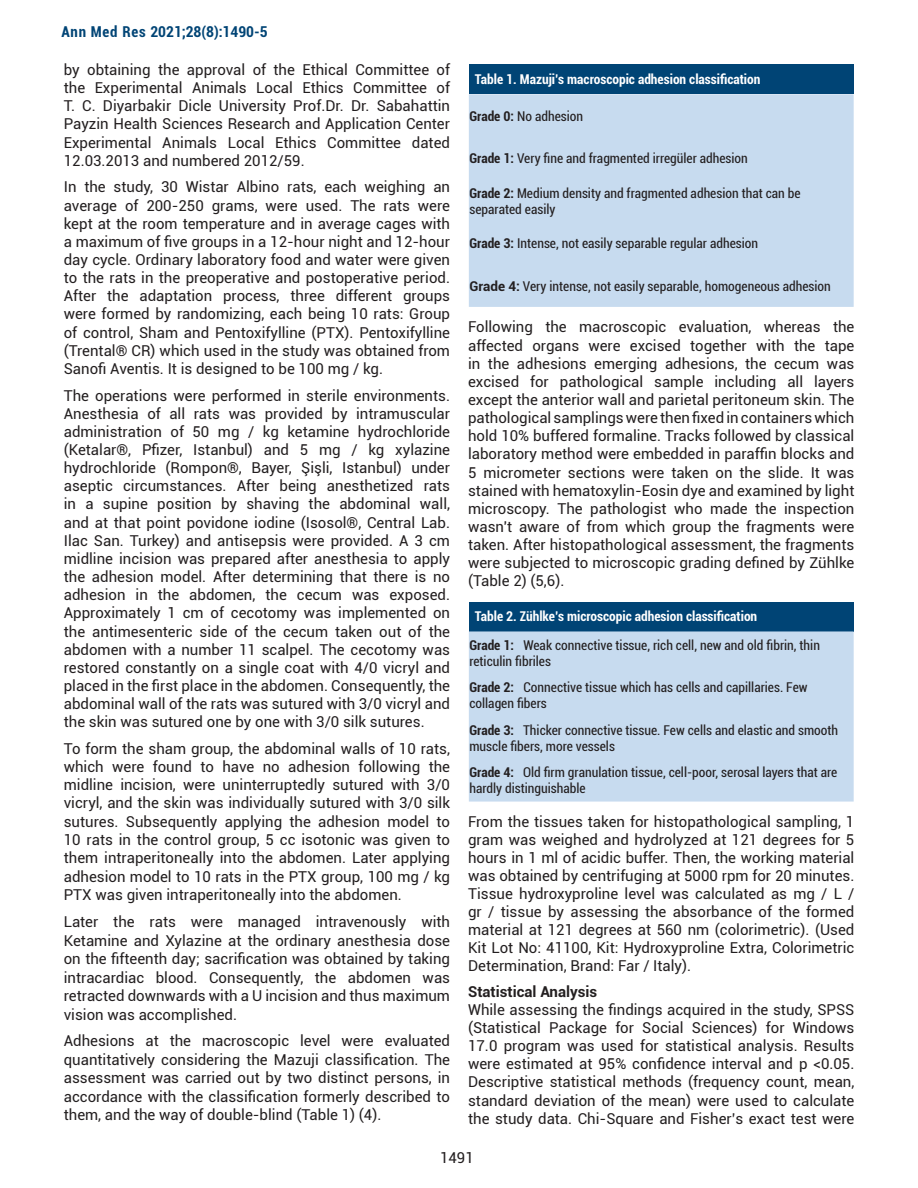
<style>
.page{position:relative;width:918px;height:1188px;background:#fff}
.page>*{position:absolute;margin:0;border:0;box-sizing:border-box;transform-origin:0 0}
.t1{font:15px/18.1px "Roboto";color:#231f20;text-align:justify}
.t2{font:700 condensed 15px "Roboto";color:#004475}
.t3{font:700 15px "Roboto";color:#231f20}
.t4{font:condensed 13.5px/26.4px "Roboto";color:#231f20}
.t5{font:700 condensed 13.5px "Roboto";color:#fff}
.s1{font-weight:700}
.s2{font-weight:700;font-stretch:normal}
.s3{font-weight:700;color:#fff}
</style>
<div class="page">
<div style="left:469px;top:65px;width:385px;height:29px;background:#004475"></div>
<div style="left:469px;top:94px;width:385px;height:213px;background:#c7dbef"></div>
<div style="left:469px;top:602px;width:385px;height:29px;background:#004475"></div>
<div style="left:469px;top:631px;width:385px;height:171px;background:#c7dbef"></div>
<p class="t2" style="left:61px;top:21px;width:208px">Ann Med Res 2021;28(8):1490-5</p>
<p class="t1" style="left:64px;top:60px;width:388px">by obtaining the approval of the Ethical Committee of the Experimental Animals Local Ethics Committee of T. C. Diyarbakir Dicle University Prof.Dr. Dr. Sabahattin Payzin Health Sciences Research and Application Center Experimental Animals Local Ethics Committee dated 12.03.2013 and numbered 2012/59.</p>
<p class="t1" style="left:64px;top:177px;width:388px">In the study, 30 Wistar Albino rats, each weighing an average of 200-250 grams, were used. The rats were kept at the room temperature and in average cages with a maximum of five groups in a 12-hour night and 12-hour day cycle. Ordinary laboratory food and water were given to the rats in the preoperative and postoperative period.<br>After the adaptation process, three different groups were formed by randomizing, each being 10 rats: Group of control, Sham and Pentoxifylline (PTX). Pentoxifylline (Trental® CR) which used in the study was obtained from Sanofi Aventis. It is designed to be 100 mg / kg.</p>
<p class="t1" style="left:64px;top:386px;width:388px">The operations were performed in sterile environments.<br>Anesthesia of all rats was provided by intramuscular administration of 50 mg / kg ketamine hydrochloride (Ketalar®, Pfizer, Istanbul) and 5 mg / kg xylazine hydrochloride (Rompon®, Bayer, Şişli, Istanbul) under aseptic circumstances. After being anesthetized rats in a supine position by shaving the abdominal wall, and at that point povidone iodine (Isosol®, Central Lab.<br>Ilac San. Turkey) and antisepsis were provided. A 3 cm midline incision was prepared after anesthesia to apply the adhesion model. After determining that there is no adhesion in the abdomen, the cecum was exposed.<br>Approximately 1 cm of cecotomy was implemented on the antimesenteric side of the cecum taken out of the abdomen with a number 11 scalpel. The cecotomy was restored constantly on a single coat with 4/0 vicryl and placed in the first place in the abdomen. Consequently, the abdominal wall of the rats was sutured with 3/0 vicryl and the skin was sutured one by one with 3/0 silk sutures.</p>
<p class="t1" style="left:64px;top:739px;width:388px">To form the sham group, the abdominal walls of 10 rats, which were found to have no adhesion following the midline incision, were uninterruptedly sutured with 3/0 vicryl, and the skin was individually sutured with 3/0 silk sutures. Subsequently applying the adhesion model to 10 rats in the control group, 5 cc isotonic was given to them intraperitoneally into the abdomen. Later applying adhesion model to 10 rats in the PTX group, 100 mg / kg PTX was given intraperitoneally into the abdomen.</p>
<p class="t1" style="left:64px;top:912px;width:388px">Later the rats were managed intravenously with Ketamine and Xylazine at the ordinary anesthesia dose on the fifteenth day; sacrification was obtained by taking intracardiac blood. Consequently, the abdomen was retracted downwards with a U incision and thus maximum vision was accomplished.</p>
<p class="t1" style="left:64px;top:1031px;width:388px">Adhesions at the macroscopic level were evaluated quantitatively considering the Mazuji classification. The assessment was carried out by two distinct persons, in accordance with the classification formerly described to them, and the way of double-blind (Table 1) (4).</p>
<p class="t5" style="left:475px;top:70px;width:287px">Table 1. Mazuji’s macroscopic adhesion classification</p>
<p class="t4" style="left:469px;top:102px;width:115px"><span class="s1">Grade 0:</span> No adhesion</p>
<p class="t4" style="left:469px;top:145px;width:280px"><span class="s1">Grade 1:</span> Very fine and fragmented irregüler adhesion</p>
<p class="t4" style="left:469px;top:184px;width:333px;line-height:16.2px"><span class="s1">Grade 2:</span> Medium density and fragmented adhesion that can be separated easily</p>
<p class="t4" style="left:469px;top:230px;width:290px"><span class="s1">Grade 3:</span> Intense, not easily separable regular adhesion</p>
<p class="t4" style="left:469px;top:272px;width:363px"><span class="s2">Grade 4:</span> Very intense, not easily separable, homogeneous adhesion</p>
<p class="t1" style="left:468px;top:317px;width:388px">Following the macroscopic evaluation, whereas the affected organs were excised together with the tape in the adhesions emerging adhesions, the cecum was excised for pathological sample including all layers except the anterior wall and parietal peritoneum skin. The pathological samplings were then fixed in containers which hold 10% buffered formaline. Tracks followed by classical laboratory method were embedded in paraffin blocks and 5 micrometer sections were taken on the slide. It was stained with hematoxylin-Eosin dye and examined by light microscopy. The pathologist who made the inspection wasn't aware of from which group the fragments were taken. After histopathological assessment, the fragments were subjected to microscopic grading defined by Zühlke (Table 2) (5,6).</p>
<p class="t4" style="left:469px;top:602px;width:352px;line-height:28.3px;text-indent:5px"><span class="s3">Table 2. Zühlke’s microscopic adhesion classification<br></span><span class="s1">Grade 1:</span> Weak connective tissue, rich cell, new and old fibrin, thin</p>
<p class="t4" style="left:469px;top:648px;width:340px">reticulin fibriles<br><span class="s1">Grade 2:</span> Connective tissue which has cells and capillaries. Few</p>
<p class="t4" style="left:469px;top:690px;width:370px">collagen fibers<br><span class="s1">Grade 3:</span> Thicker connective tissue. Few cells and elastic and smooth</p>
<p class="t4" style="left:469px;top:732px;width:370px">muscle fibers, more vessels<br><span class="s1">Grade 4:</span> Old firm granulation tissue, cell-poor, serosal layers that are</p>
<p class="t4" style="left:469px;top:775px;width:118px">hardly distinguishable</p>
<p class="t1" style="left:468px;top:812px;width:388px">From the tissues taken for histopathological sampling, 1 gram was weighed and hydrolyzed at 121 degrees for 5 hours in 1 ml of acidic buffer. Then, the working material was obtained by centrifuging at 5000 rpm for 20 minutes.<br>Tissue hydroxyproline level was calculated as mg / L / gr / tissue by assessing the absorbance of the formed material at 121 degrees at 560 nm (colorimetric). (Used Kit Lot No: 41100, Kit: Hydroxyproline Extra, Colorimetric Determination, Brand: Far / Italy).</p>
<p class="t3" style="left:468px;top:981px;width:131px">Statistical Analysis</p>
<p class="t1" style="left:468px;top:1000px;width:388px">While assessing the findings acquired in the study, SPSS (Statistical Package for Social Sciences) for Windows 17.0 program was used for statistical analysis. Results were estimated at 95% confidence interval and p &lt;0.05.<br>Descriptive statistical methods (frequency count, mean, standard deviation of the mean) were used to calculate the study data. Chi-Square and Fisher’s exact test were</p>
<p class="t1" style="left:440px;top:1148px;width:35px">1491</p>
</div>
